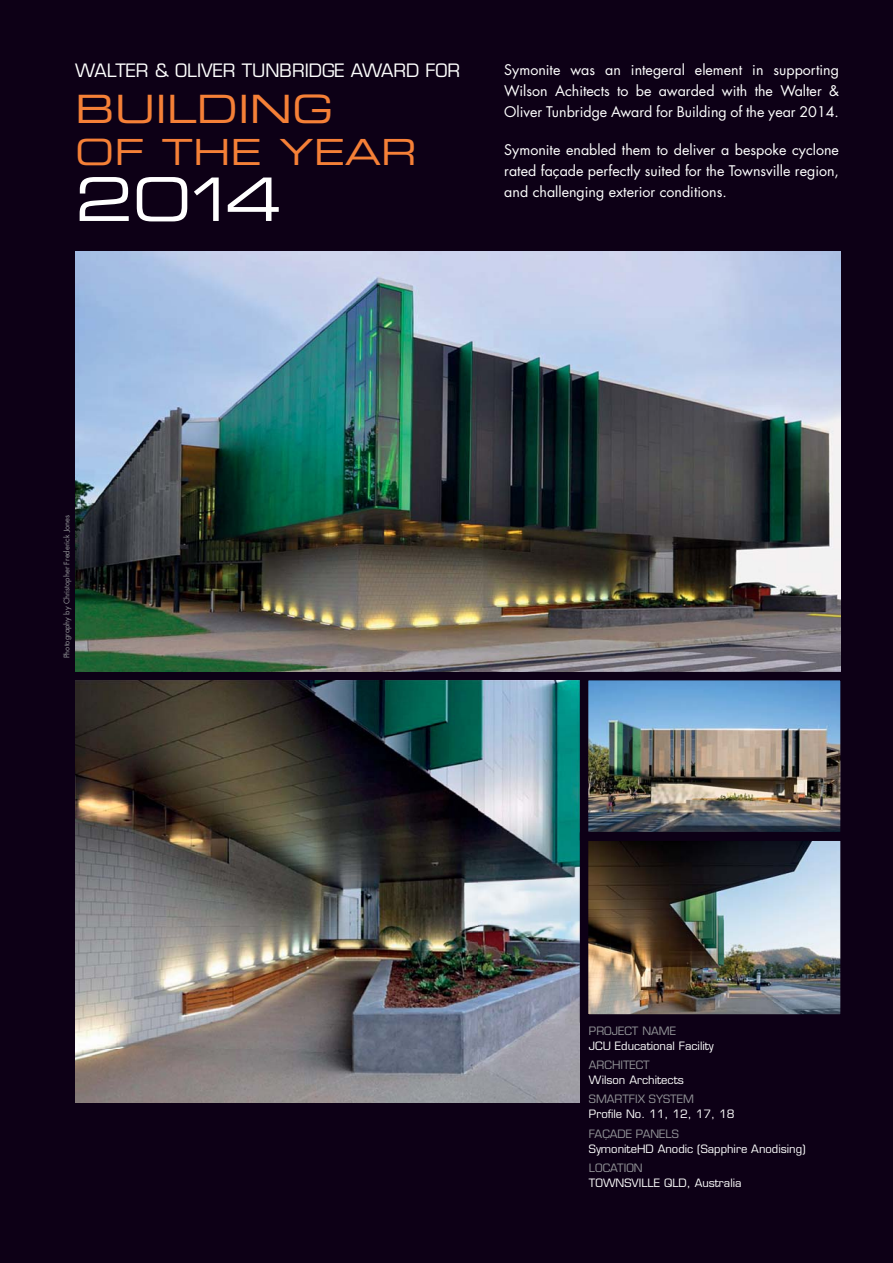
<style>
.page{position:relative;width:893px;height:1263px;background:#0d0016}
.page>*{position:absolute;margin:0;border:0;box-sizing:border-box;transform-origin:0 0}
.t1{font:60px "Eurostile Extended Two";color:#fff}
.t2{font:39px "Eurostile Extended Two";color:#f58037}
.t3{font:36px "Eurostile Extended Two";color:#f58037}
.t4{font:18px "Eurostile";color:#fff}
.t5{font:14.25px/21px "Futura";color:#fff;text-align:justify}
.t6{font:11.25px "Eurostile";color:#fff}
.t7{font:11.25px "Eurostile";color:#939598}
.t8{font:7.5px "Futura";color:#939598}
</style>
<div class="page">
<img style="left:75px;top:680px;width:505px;height:423px">
<img style="left:576px;top:845px;width:265px;height:182px">
<img style="left:75px;top:251px;width:765px;height:421px">
<img style="left:576px;top:668px;width:265px;height:177px">
<p class="t4" style="left:75px;top:64px;width:386px">WALTER &amp; OLIVER TUNBRIDGE AWARD FOR</p>
<p class="t5" style="left:504px;top:60px;width:336px">Symonite was an integeral element in supporting Wilson Achitects to be awarded with the Walter &amp; Oliver Tunbridge Award for Building of the year 2014.</p>
<p class="t5" style="left:504px;top:140px;width:336px">Symonite enabled them to deliver a bespoke cyclone rated façade perfectly suited for the Townsville region, and challenging exterior conditions.</p>
<h2 class="t2" style="left:75px;top:94px;width:260px">BUILDING</h2>
<h3 class="t3" style="left:75px;top:138px;width:343px">OF THE YEAR</h3>
<h1 class="t1" style="left:75px;top:177px;width:209px">2014</h1>
<p class="t8" style="left:63px;top:658px;width:145px;rotate:-90deg">Photography by Christopher Frederick Jones</p>
<p class="t7" style="left:589px;top:1026px;width:89px">PROJECT NAME</p>
<p class="t6" style="left:589px;top:1041px;width:126px">JCU Educational Facility</p>
<p class="t7" style="left:589px;top:1061px;width:62px">ARCHITECT</p>
<p class="t6" style="left:589px;top:1076px;width:96px">Wilson Architects</p>
<p class="t7" style="left:589px;top:1095px;width:106px">SMARTFIX SYSTEM</p>
<p class="t6" style="left:589px;top:1110px;width:147px">Profile No. 11, 12, 17, 18</p>
<p class="t7" style="left:589px;top:1129px;width:92px">FAÇADE PANELS</p>
<p class="t6" style="left:589px;top:1144px;width:218px">SymoniteHD Anodic (Sapphire Anodising)</p>
<p class="t7" style="left:589px;top:1163px;width:55px">LOCATION</p>
<p class="t6" style="left:589px;top:1178px;width:154px">TOWNSVILLE QLD, Australia</p>
</div>
